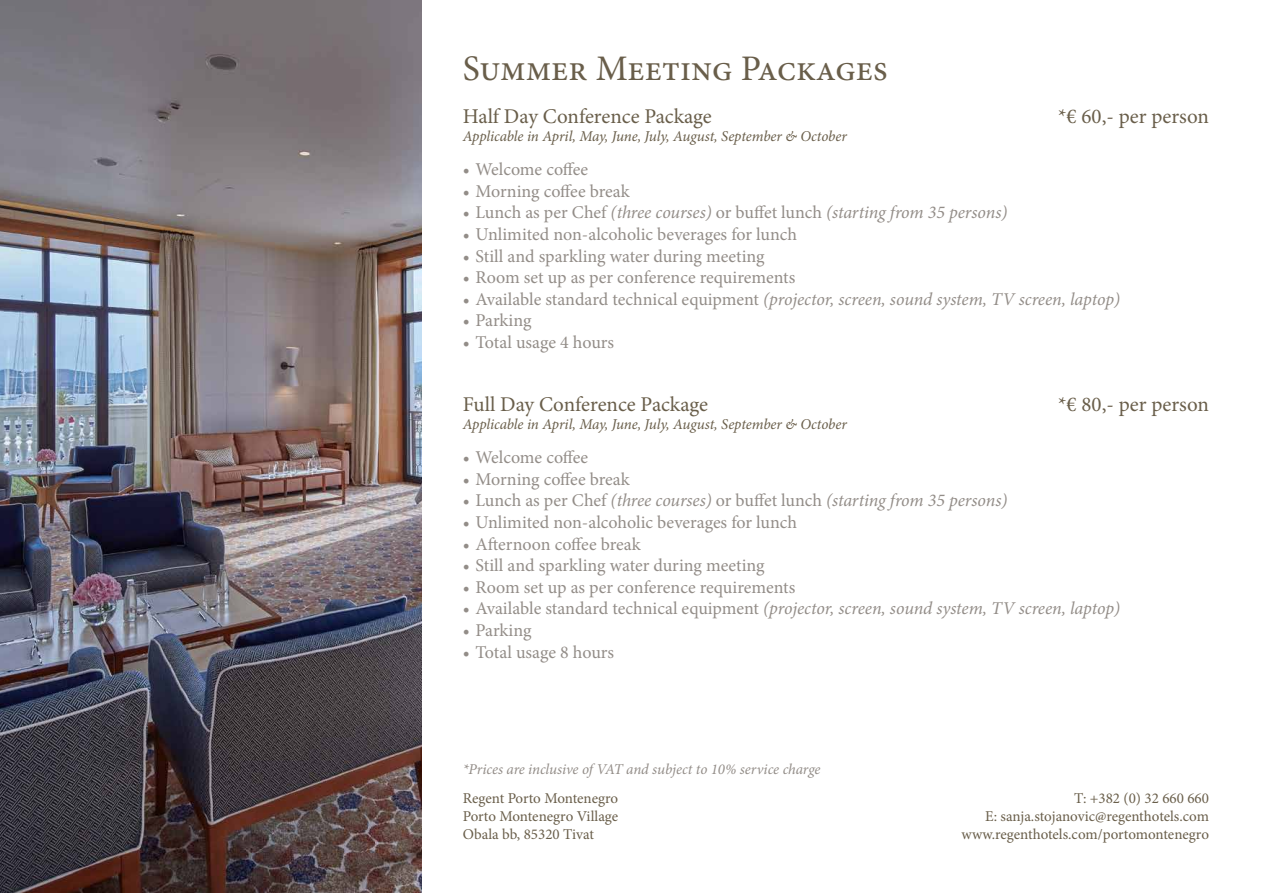
<style>
.page{position:relative;width:1263px;height:893px;background:#fff}
.page>*{position:absolute;margin:0;border:0;box-sizing:border-box;transform-origin:0 0}
.t1{font:36px "Minion Pro";color:#695e4a}
.t2{font:21px "Minion Pro";color:#695e4a}
.t3{font:18px "Minion Pro";letter-spacing:-.01em;color:#938d88}
.t4{font:italic 18px "Minion Pro";letter-spacing:-.01em;color:#938d88}
.t5{font:15px/18px "Minion Pro";letter-spacing:-.005em;color:#695e4a;text-align:justify}
.t6{font:italic 15px "Minion Pro";letter-spacing:-.01em;color:#695e4a}
.t7{font:italic 15px "Minion Pro";letter-spacing:-.005em;color:#938d88}
.s1{font-style:normal}
</style>
<div class="page">
<img style="left:0;top:0;width:422px;height:893px">
<h1 class="t1" style="left:463px;top:45px;width:427px">Summer Meeting Packages</h1>
<p class="t2" style="left:463px;top:102px;width:251px">Half Day Conference Package</p>
<p class="t6" style="left:463px;top:126px;width:386px">Applicable in April, May, June, July, August, September &amp; October</p>
<p class="t2" style="left:1058px;top:102px;width:152px">*€ 60,- per person</p>
<p class="t3" style="left:463px;top:157px;width:127px">• Welcome coffee</p>
<p class="t3" style="left:463px;top:179px;width:169px">• Morning coffee break</p>
<p class="t4" style="left:463px;top:200px;width:546px"><span class="s1">• Lunch as per Chef</span> (three courses) <span class="s1">or buffet lunch</span> (starting from 35 persons)</p>
<p class="t3" style="left:463px;top:222px;width:336px">• Unlimited non-alcoholic beverages for lunch</p>
<p class="t3" style="left:463px;top:244px;width:303px">• Still and sparkling water during meeting</p>
<p class="t3" style="left:463px;top:265px;width:334px">• Room set up as per conference requirements</p>
<p class="t4" style="left:463px;top:287px;width:659px"><span class="s1">• Available standard technical equipment</span> (projector, screen, sound system, TV screen, laptop)</p>
<p class="t3" style="left:463px;top:308px;width:70px">• Parking</p>
<p class="t3" style="left:463px;top:330px;width:153px">• Total usage 4 hours</p>
<p class="t2" style="left:463px;top:390px;width:247px">Full Day Conference Package</p>
<p class="t6" style="left:463px;top:414px;width:386px">Applicable in April, May, June, July, August, September &amp; October</p>
<p class="t2" style="left:1058px;top:390px;width:152px">*€ 80,- per person</p>
<p class="t3" style="left:463px;top:445px;width:127px">• Welcome coffee</p>
<p class="t3" style="left:463px;top:467px;width:169px">• Morning coffee break</p>
<p class="t4" style="left:463px;top:488px;width:546px"><span class="s1">• Lunch as per Chef</span> (three courses) <span class="s1">or buffet lunch</span> (starting from 35 persons)</p>
<p class="t3" style="left:463px;top:510px;width:336px">• Unlimited non-alcoholic beverages for lunch</p>
<p class="t3" style="left:463px;top:532px;width:180px">• Afternoon coffee break</p>
<p class="t3" style="left:463px;top:553px;width:303px">• Still and sparkling water during meeting</p>
<p class="t3" style="left:463px;top:575px;width:334px">• Room set up as per conference requirements</p>
<p class="t4" style="left:463px;top:596px;width:659px"><span class="s1">• Available standard technical equipment</span> (projector, screen, sound system, TV screen, laptop)</p>
<p class="t3" style="left:463px;top:618px;width:70px">• Parking</p>
<p class="t3" style="left:463px;top:640px;width:153px">• Total usage 8 hours</p>
<p class="t7" style="left:463px;top:759px;width:359px">*Prices are inclusive of VAT and subject to 10% service charge</p>
<p class="t5" style="left:463px;top:789px;width:157px">Regent Porto Montenegro Porto Montenegro Village Obala bb, 85320 Tivat</p>
<p class="t5" style="left:961px;top:789px;width:249px;text-align:right">T: +382 (0) 32 660 660<br>E: sanja.stojanovic@regenthotels.com www.regenthotels.com/portomontenegro</p>
</div>
